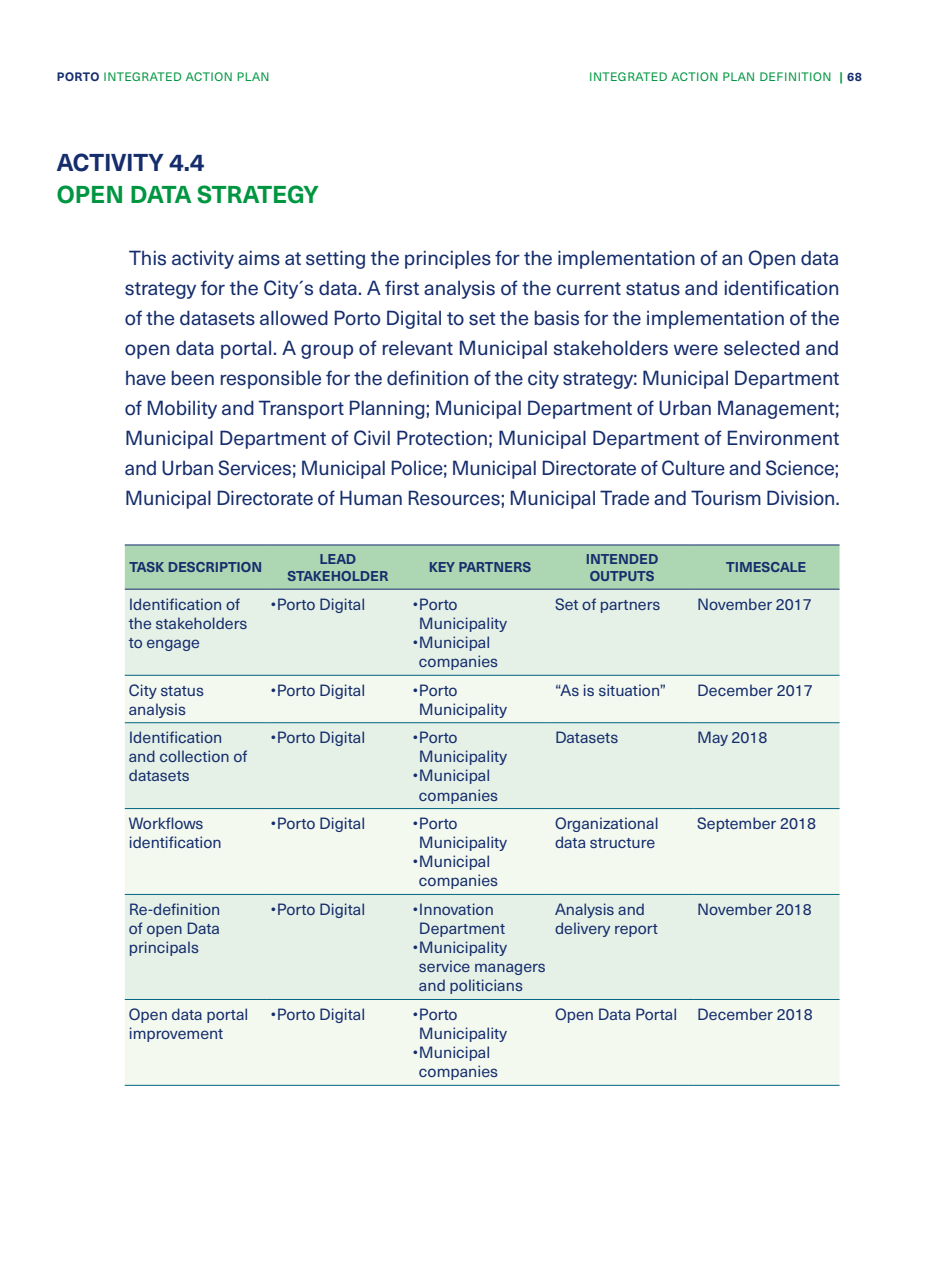
<style>
.page{position:relative;width:936px;height:1276px;background:#fff}
.page>*{position:absolute;margin:0;border:0;box-sizing:border-box;transform-origin:0 0}
.t1{font:700 24px "Neue Haas Unica Pro";letter-spacing:-.01em;color:#009641}
.t2{font:700 24px "Neue Haas Unica Pro";letter-spacing:-.015em;color:#152d6c}
.t3{font:20px/30px "Neue Haas Unica Pro";letter-spacing:-.005em;color:#152d6c;text-align:justify}
.t4{font:16px/19.2px "Neue Haas Unica Pro";color:#152d6c}
.t5{font:700 14px/17.6px "Neue Haas Unica Pro";color:#152d6c;text-align:center}
.t6{font:700 14px "Neue Haas Unica Pro";letter-spacing:-.02em;color:#152d6c}
.t7{font:12px "Neue Haas Unica Pro";letter-spacing:.05em;color:#009641}
.t8{font:12px "Neue Haas Unica Pro";letter-spacing:.03em;color:#009641}
.t9{font:700 12px "Neue Haas Unica Pro";color:#152d6c}
.s1{font-weight:700;color:#152d6c}
.s2{color:#009641}
</style>
<div class="page">
<div style="left:125px;top:545px;width:714px;height:43px;background:#add6b3"></div>
<div style="left:125px;top:589px;width:714px;height:86px;background:#e5f1e7"></div>
<svg style="left:125px;top:676px;width:714px;height:409px;fill:#f4f9f0"></svg>
<hr style="left:125px;top:544px;width:142px;height:1px;background:#152d6c">
<hr style="left:267px;top:544px;width:142px;height:1px;background:#152d6c">
<hr style="left:409px;top:544px;width:142px;height:1px;background:#152d6c">
<hr style="left:551px;top:544px;width:142px;height:1px;background:#152d6c">
<hr style="left:693px;top:544px;width:146px;height:1px;background:#152d6c">
<hr style="left:125px;top:588px;width:142px;height:1px;background:#152d6c">
<hr style="left:267px;top:588px;width:142px;height:1px;background:#152d6c">
<hr style="left:409px;top:588px;width:142px;height:1px;background:#152d6c">
<hr style="left:551px;top:588px;width:142px;height:1px;background:#152d6c">
<hr style="left:693px;top:588px;width:146px;height:1px;background:#152d6c">
<hr style="left:125px;top:675px;width:142px;height:1px;background:#006481">
<hr style="left:267px;top:675px;width:142px;height:1px;background:#006481">
<hr style="left:409px;top:675px;width:142px;height:1px;background:#006481">
<hr style="left:551px;top:675px;width:142px;height:1px;background:#006481">
<hr style="left:693px;top:675px;width:146px;height:1px;background:#006481">
<hr style="left:125px;top:722px;width:142px;height:1px;background:#006481">
<hr style="left:267px;top:722px;width:142px;height:1px;background:#006481">
<hr style="left:409px;top:722px;width:142px;height:1px;background:#006481">
<hr style="left:551px;top:722px;width:142px;height:1px;background:#006481">
<hr style="left:693px;top:722px;width:146px;height:1px;background:#006481">
<hr style="left:125px;top:808px;width:142px;height:1px;background:#006481">
<hr style="left:267px;top:808px;width:142px;height:1px;background:#006481">
<hr style="left:409px;top:808px;width:142px;height:1px;background:#006481">
<hr style="left:551px;top:808px;width:142px;height:1px;background:#006481">
<hr style="left:693px;top:808px;width:146px;height:1px;background:#006481">
<hr style="left:125px;top:894px;width:142px;height:1px;background:#006481">
<hr style="left:267px;top:894px;width:142px;height:1px;background:#006481">
<hr style="left:409px;top:894px;width:142px;height:1px;background:#006481">
<hr style="left:551px;top:894px;width:142px;height:1px;background:#006481">
<hr style="left:693px;top:894px;width:146px;height:1px;background:#006481">
<hr style="left:125px;top:999px;width:142px;height:1px;background:#006481">
<hr style="left:267px;top:999px;width:142px;height:1px;background:#006481">
<hr style="left:409px;top:999px;width:142px;height:1px;background:#006481">
<hr style="left:551px;top:999px;width:142px;height:1px;background:#006481">
<hr style="left:693px;top:999px;width:146px;height:1px;background:#006481">
<hr style="left:125px;top:1085px;width:142px;height:1px;background:#006481">
<hr style="left:267px;top:1085px;width:142px;height:1px;background:#006481">
<hr style="left:409px;top:1085px;width:142px;height:1px;background:#006481">
<hr style="left:551px;top:1085px;width:142px;height:1px;background:#006481">
<hr style="left:693px;top:1085px;width:146px;height:1px;background:#006481">
<p class="t8" style="left:57px;top:70px;width:214px"><span class="s1">PORTO</span> INTEGRATED ACTION PLAN</p>
<p class="t7" style="left:589px;top:70px;width:14px">Integrated</p>
<p class="t7" style="left:671px;top:70px;width:17px">Action</p>
<p class="t7" style="left:722px;top:70px;width:17px">Plan</p>
<p class="t7" style="left:759px;top:70px;width:18px">Definition</p>
<p class="t9" style="left:839px;top:69px;width:24px"><span class="s2">|</span> 68</p>
<h1 class="t2" style="left:57px;top:148px;width:149px">ACTIVITY 4.4</h1>
<h1 class="t1" style="left:57px;top:179px;width:263px">OPEN DATA STRATEGY</h1>
<p class="t3" style="left:125px;top:243px;width:716px">This activity aims at setting the principles for the implementation of an Open data strategy for the City´s data. A first analysis of the current status and identification of the datasets allowed Porto Digital to set the basis for the implementation of the open data portal. A group of relevant Municipal stakeholders were selected and have been responsible for the definition of the city strategy: Municipal Department of Mobility and Transport Planning; Municipal Department of Urban Management; Municipal Department of Civil Protection; Municipal Department of Environment and Urban Services; Municipal Police; Municipal Directorate of Culture and Science; Municipal Directorate of Human Resources; Municipal Trade and Tourism Division.</p>
<p class="t5" style="left:129px;top:559px;width:134px">TASK DESCRIPTION</p>
<p class="t5" style="left:287px;top:550px;width:102px">LEAD<br>STAKEHOLDER</p>
<p class="t6" style="left:428px;top:559px;width:104px">KEY PARTNERS</p>
<p class="t5" style="left:585px;top:550px;width:74px;text-align:left">INTENDED<br>OUTPUTS</p>
<p class="t5" style="left:726px;top:559px;width:82px">TIMESCALE</p>
<p class="t4" style="left:129px;top:594px;width:120px">Identification of the stakeholders to engage</p>
<p class="t4" style="left:271px;top:594px;width:96px">•Porto Digital</p>
<p class="t4" style="left:419px;top:594px;width:90px;text-indent:-6px">•Porto<br>Municipality</p>
<p class="t4" style="left:555px;top:594px;width:107px">Set of partners</p>
<p class="t4" style="left:697px;top:594px;width:116px">November 2017</p>
<p class="t4" style="left:413px;top:633px;width:87px;text-align:center">•Municipal companies</p>
<p class="t4" style="left:129px;top:680px;width:77px">City status analysis</p>
<p class="t4" style="left:271px;top:680px;width:96px">•Porto Digital</p>
<p class="t4" style="left:419px;top:680px;width:90px;text-indent:-6px">•Porto<br>Municipality</p>
<p class="t4" style="left:555px;top:680px;width:112px">“As is situation”</p>
<p class="t4" style="left:697px;top:680px;width:117px">December 2017</p>
<p class="t4" style="left:129px;top:728px;width:120px">Identification and collection of datasets</p>
<p class="t4" style="left:271px;top:728px;width:96px">•Porto Digital</p>
<p class="t4" style="left:419px;top:728px;width:90px;text-indent:-6px">•Porto<br>Municipality</p>
<p class="t4" style="left:555px;top:728px;width:65px">Datasets</p>
<p class="t4" style="left:697px;top:728px;width:72px">May 2018</p>
<p class="t4" style="left:413px;top:766px;width:87px;text-align:center">•Municipal companies</p>
<p class="t4" style="left:129px;top:814px;width:94px">Workflows identification</p>
<p class="t4" style="left:271px;top:814px;width:96px">•Porto Digital</p>
<p class="t4" style="left:419px;top:814px;width:90px;text-indent:-6px">•Porto<br>Municipality</p>
<p class="t4" style="left:413px;top:852px;width:87px;text-align:center">•Municipal companies</p>
<p class="t4" style="left:129px;top:899px;width:93px;text-align:justify">Re-definition of open Data principals</p>
<p class="t4" style="left:271px;top:899px;width:96px">•Porto Digital</p>
<p class="t4" style="left:419px;top:899px;width:88px;text-indent:-6px">•Innovation<br>Department</p>
<p class="t4" style="left:419px;top:938px;width:128px;text-indent:-6px">•Municipality service managers and politicians</p>
<p class="t4" style="left:129px;top:1004px;width:121px">Open data portal improvement</p>
<p class="t4" style="left:271px;top:1004px;width:96px">•Porto Digital</p>
<p class="t4" style="left:419px;top:1004px;width:90px;text-indent:-6px">•Porto<br>Municipality</p>
<p class="t4" style="left:413px;top:1043px;width:87px;text-align:center">•Municipal companies</p>
<p class="t4" style="left:555px;top:814px;width:105px">Organizational data structure</p>
<p class="t4" style="left:697px;top:814px;width:120px">September 2018</p>
<p class="t4" style="left:555px;top:899px;width:104px">Analysis and delivery report</p>
<p class="t4" style="left:697px;top:899px;width:116px">November 2018</p>
<p class="t4" style="left:555px;top:1004px;width:259px">Open Data Portal December 2018</p>
</div>
